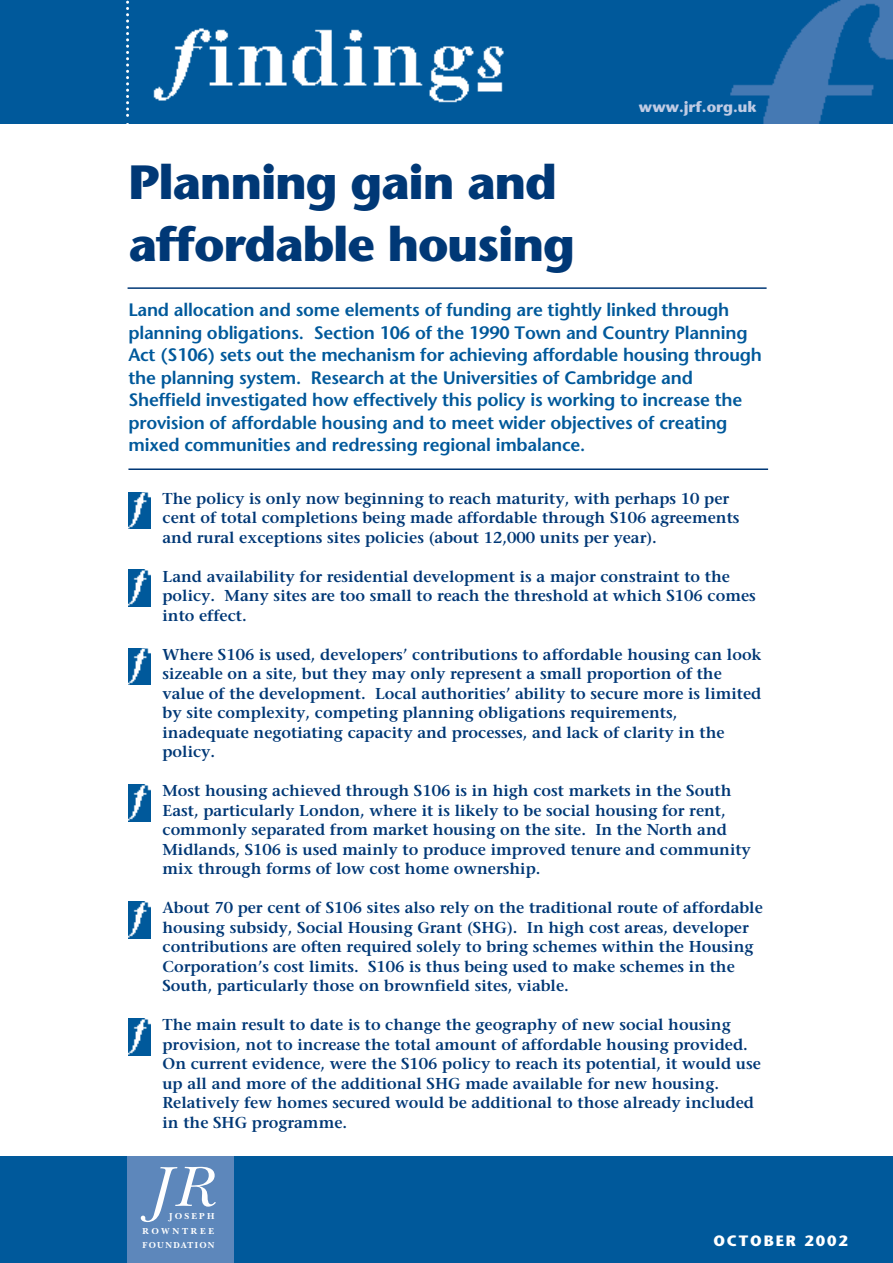
<style>
.page{position:relative;width:893px;height:1263px;background:#fff}
.page>*{position:absolute;margin:0;border:0;box-sizing:border-box;transform-origin:0 0}
.t1{font:700 48px/61.5px "Stone Sans";letter-spacing:-.025em;color:#003876}
.t2{font:600 18px/22.5px "Stone Sans";letter-spacing:-.01em;color:#00599b}
.t3{font:600 15.75px/19.5px "Stone Serif";color:#003876}
.t4{font:700 15px "Stone Sans";color:#bfcbe4}
.t5{font:700 15px "Stone Sans";letter-spacing:.125em;color:#fff}
.t6{font:700 9px/14.2px "New Baskerville";letter-spacing:.24em;color:#fff;text-align:justify}
</style>
<div class="page">
<div style="left:1px;top:1157px;width:891px;height:106px;background:#00599b"></div>
<div style="left:1px;top:0;width:891px;height:123px;background:#00599b"></div>
<img style="left:730px;top:0;width:162px;height:123px">
<img style="left:153px;top:28px;width:351px;height:75px">
<div style="left:128px;top:1157px;width:106px;height:106px;background:#5d87bb"></div>
<svg style="left:141px;top:1167px;width:75px;height:55px"></svg>
<svg style="left:126px;top:0;width:3px;height:124px"></svg>
<img style="left:128px;top:784px;width:22px;height:37px">
<img style="left:128px;top:570px;width:22px;height:37px">
<img style="left:128px;top:492px;width:22px;height:37px">
<img style="left:128px;top:901px;width:22px;height:37px">
<img style="left:128px;top:1018px;width:22px;height:37px">
<img style="left:128px;top:648px;width:22px;height:37px">
<hr style="left:128px;top:468px;width:640px;height:2px;background:#003876">
<hr style="left:128px;top:287px;width:638px;height:2px;background:#003876">
<p class="t4" style="left:639px;top:101px;width:119px">www.jrf.org.uk</p>
<h1 class="t1" style="left:128px;top:157px;width:448px">Planning gain and affordable housing</h1>
<p class="t2" style="left:128px;top:301px;width:635px">Land allocation and some elements of funding are tightly linked through planning obligations. Section 106 of the 1990 Town and Country Planning Act (S106) sets out the mechanism for achieving affordable housing through the planning system. Research at the Universities of Cambridge and Sheffield investigated how effectively this policy is working to increase the provision of affordable housing and to meet wider objectives of creating mixed communities and redressing regional imbalance.</p>
<p class="t3" style="left:162px;top:490px;width:578px">The policy is only now beginning to reach maturity, with perhaps 10 per cent of total completions being made affordable through S106 agreements and rural exceptions sites policies (about 12,000 units per year).</p>
<p class="t3" style="left:162px;top:568px;width:595px">Land availability for residential development is a major constraint to the policy. Many sites are too small to reach the threshold at which S106 comes into effect.</p>
<p class="t3" style="left:162px;top:646px;width:600px">Where S106 is used, developers’ contributions to affordable housing can look sizeable on a site, but they may only represent a small proportion of the value of the development. Local authorities’ ability to secure more is limited by site complexity, competing planning obligations requirements, inadequate negotiating capacity and processes, and lack of clarity in the policy.</p>
<p class="t3" style="left:162px;top:783px;width:590px">Most housing achieved through S106 is in high cost markets in the South East, particularly London, where it is likely to be social housing for rent, commonly separated from market housing on the site. In the North and Midlands, S106 is used mainly to produce improved tenure and community mix through forms of low cost home ownership.</p>
<p class="t3" style="left:162px;top:900px;width:602px">About 70 per cent of S106 sites also rely on the traditional route of affordable housing subsidy, Social Housing Grant (SHG). In high cost areas, developer contributions are often required solely to bring schemes within the Housing Corporation’s cost limits. S106 is thus being used to make schemes in the South, particularly those on brownfield sites, viable.</p>
<p class="t3" style="left:162px;top:1017px;width:600px">The main result to date is to change the geography of new social housing provision, not to increase the total amount of affordable housing provided.<br>On current evidence, were the S106 policy to reach its potential, it would use up all and more of the additional SHG made available for new housing.<br>Relatively few homes secured would be additional to those already included in the SHG programme.</p>
<p class="t6" style="left:143px;top:1210px;width:74px;text-indent:26px">JOSEPH ROWNTREE FOUNDATION</p>
<p class="t5" style="left:713px;top:1234px;width:136px">OCTOBER 2002</p>
</div>
